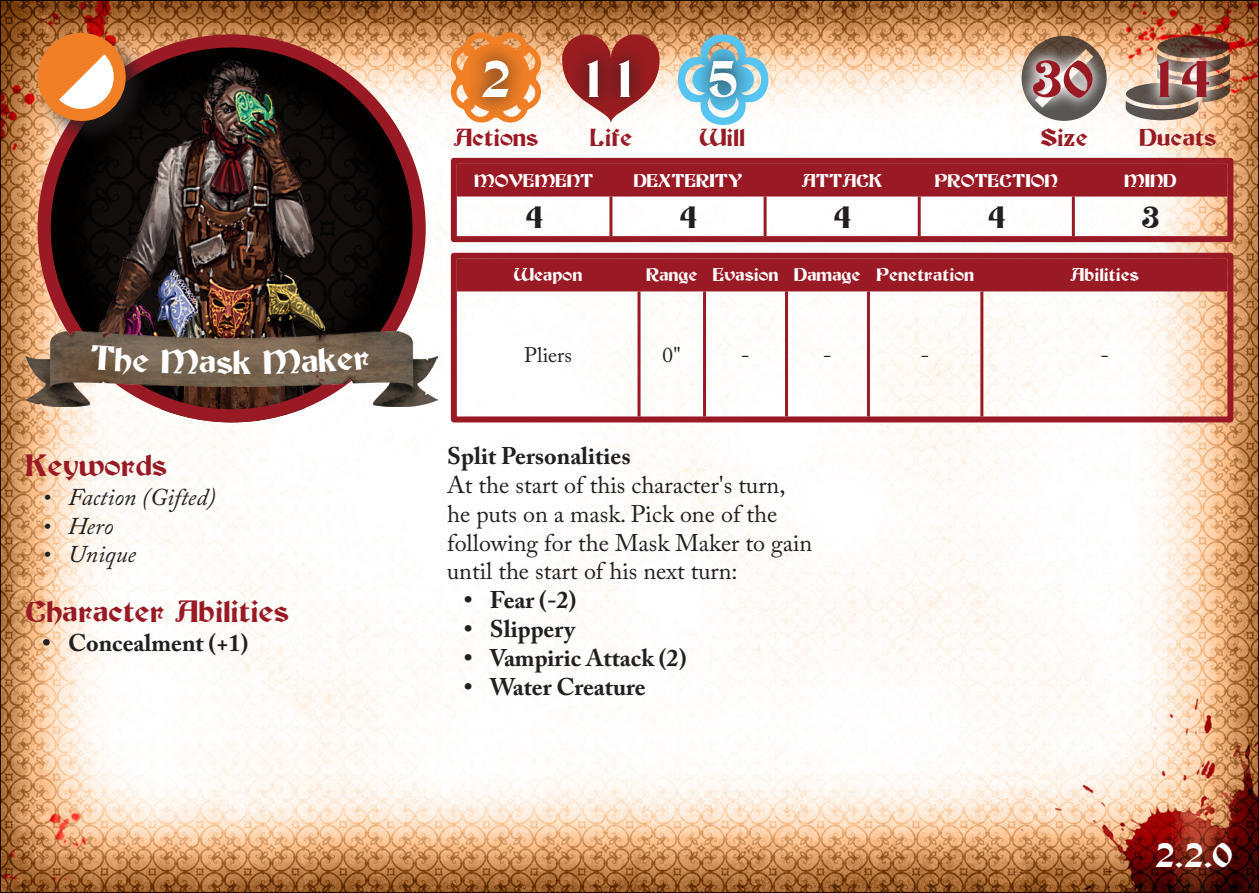
<style>
.page{position:relative;width:1259px;height:893px;background:#fff}
.page>*{position:absolute;margin:0;border:0;box-sizing:border-box;transform-origin:0 0}
.White_Points{font:51px "Buckingham";color:#fff}
.Red_Points{font:51px "Buckingham";color:#991a25}
.Character_Title{font:33.6px "Buckingham";color:#fff}
.Subsection_Headings{font:30px "Buckingham";color:#991a25}
.Stat_Numbers{font:30px "Buckingham";color:#231f20}
.t1{font:24px/28.8px "Adobe Caslon Pro";color:#231f20}
.Bold_Headings{font:700 24px "Adobe Caslon Pro";color:#231f20}
.t2{font:italic 24px "Adobe Caslon Pro";color:#231f20}
.t3{font:24px "Buckingham";color:#991a25}
.Weapon_Text{font:21px "Adobe Caslon Pro";color:#231f20}
.Subsection_Headings-2{font:18px "Buckingham";color:#fff}
</style>
<div class="page">
<div style="left:0;top:0;width:1259px;height:893px;background:#231f20;opacity:.75"></div>
<img style="left:31px;top:42px;width:385px;height:371px">
<h2 class="Character_Title" style="left:199px;top:341px;width:54px">ask</h2>
<p class="Subsection_Headings" style="left:26px;top:446px;width:143px">Keywords</p>
<p class="t2" style="left:43px;top:482px;width:175px">• Faction (Gifted)</p>
<p class="t2" style="left:43px;top:511px;width:72px">• Hero</p>
<p class="t2" style="left:43px;top:540px;width:95px">• Unique</p>
<p class="Subsection_Headings" style="left:26px;top:593px;width:265px">Character Abilities</p>
<p class="Bold_Headings" style="left:43px;top:629px;width:207px">• Concealment (+1)</p>
<p class="White_Points" style="left:479px;top:47px;width:33px">2</p>
<p class="White_Points" style="left:577px;top:47px;width:64px">11</p>
<p class="White_Points" style="left:707px;top:47px;width:33px">5</p>
<p class="Red_Points" style="left:1031px;top:47px;width:64px">30</p>
<p class="Red_Points" style="left:1148px;top:47px;width:64px">14</p>
<p class="t3" style="left:454px;top:123px;width:86px">Actions</p>
<p class="t3" style="left:590px;top:123px;width:44px">Life</p>
<p class="t3" style="left:699px;top:123px;width:47px">Will</p>
<p class="t3" style="left:1040px;top:123px;width:49px">Size</p>
<p class="t3" style="left:1139px;top:123px;width:78px">Ducats</p>
<p class="Subsection_Headings-2" style="left:474px;top:169px;width:121px">MOVEMENT</p>
<p class="Subsection_Headings-2" style="left:634px;top:169px;width:110px">DEXTERITY</p>
<p class="Subsection_Headings-2" style="left:802px;top:169px;width:82px">ATTACK</p>
<p class="Subsection_Headings-2" style="left:934px;top:169px;width:124px">PROTECTION</p>
<p class="Subsection_Headings-2" style="left:1124px;top:169px;width:54px">MIND</p>
<p class="Stat_Numbers" style="left:525px;top:199px;width:20px">4</p>
<p class="Stat_Numbers" style="left:679px;top:199px;width:20px">4</p>
<p class="Stat_Numbers" style="left:833px;top:199px;width:20px">4</p>
<p class="Stat_Numbers" style="left:987px;top:199px;width:20px">4</p>
<p class="Stat_Numbers" style="left:1141px;top:199px;width:20px">3</p>
<p class="Subsection_Headings-2" style="left:514px;top:264px;width:70px">Weapon</p>
<p class="Subsection_Headings-2" style="left:646px;top:264px;width:53px">Range</p>
<p class="Subsection_Headings-2" style="left:713px;top:264px;width:67px">Evasion</p>
<p class="Subsection_Headings-2" style="left:794px;top:264px;width:68px">Damage</p>
<p class="Subsection_Headings-2" style="left:876px;top:264px;width:99px">Penetration</p>
<p class="Subsection_Headings-2" style="left:1070px;top:264px;width:70px">Abilities</p>
<p class="Weapon_Text" style="left:524px;top:342px;width:49px">Pliers</p>
<p class="Weapon_Text" style="left:662px;top:342px;width:20px">0"</p>
<p class="Weapon_Text" style="left:741px;top:342px;width:10px">-</p>
<p class="Weapon_Text" style="left:823px;top:342px;width:10px">-</p>
<p class="Weapon_Text" style="left:921px;top:342px;width:10px">-</p>
<p class="Weapon_Text" style="left:1100px;top:342px;width:10px">-</p>
<p class="Bold_Headings" style="left:447px;top:442px;width:185px">Split Personalities</p>
<p class="t1" style="left:447px;top:470px;width:367px">At the start of this character's turn, he puts on a mask. Pick one of the following for the Mask Maker to gain until the start of his next turn:</p>
<p class="Bold_Headings" style="left:464px;top:586px;width:114px">• Fear (-2)</p>
<p class="Bold_Headings" style="left:464px;top:615px;width:112px">• Slippery</p>
<p class="Bold_Headings" style="left:464px;top:643px;width:224px">• Vampiric Attack (2)</p>
<p class="Bold_Headings" style="left:464px;top:672px;width:183px">• Water Creature</p>
<p class="Character_Title" style="left:1154px;top:834px;width:80px">2.2.0</p>
</div>
